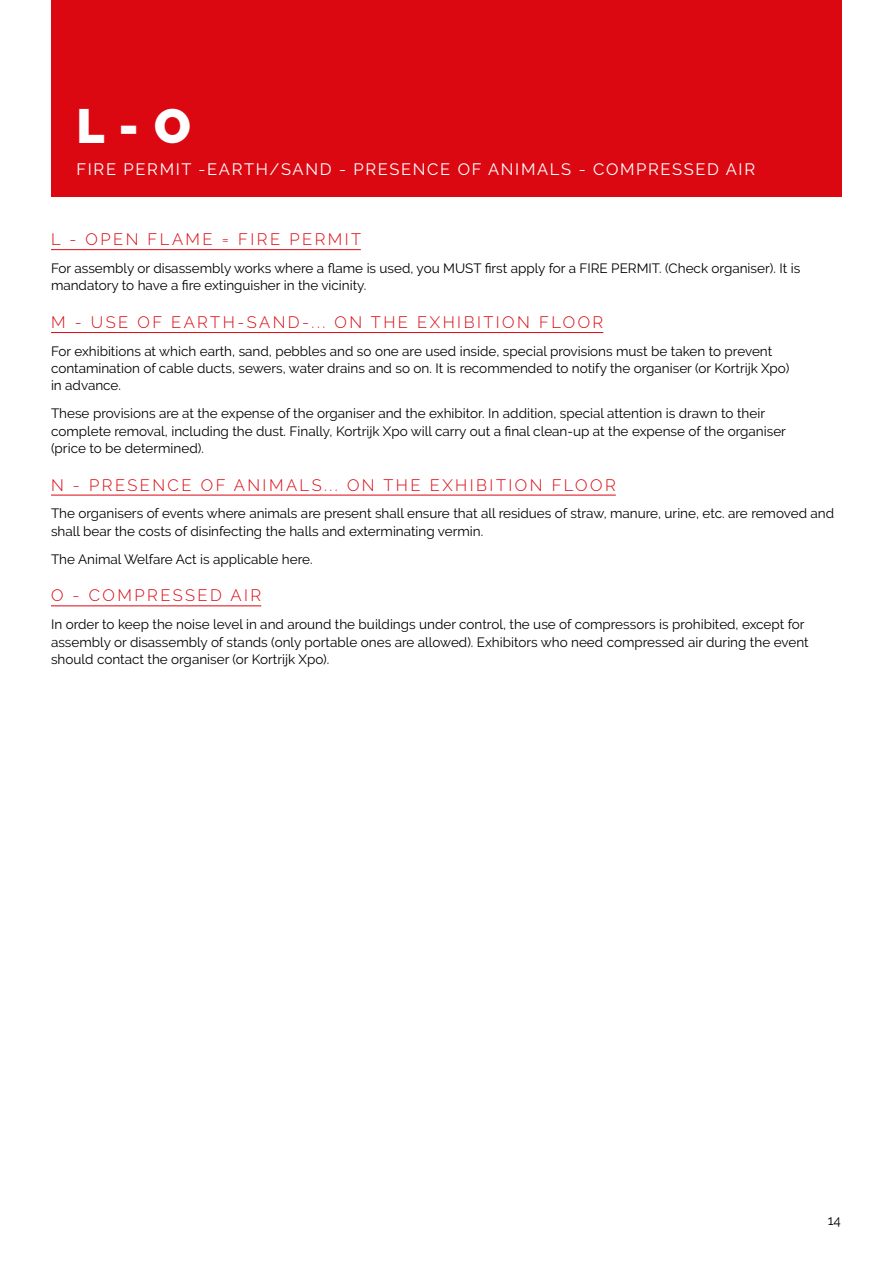
<style>
.page{position:relative;width:893px;height:1263px;background:#fff}
.page>*{position:absolute;margin:0;border:0;box-sizing:border-box;transform-origin:0 0}
.t1{font:900 48px "Raleway";color:#fff}
.t2{font:300 16.5px "Raleway";letter-spacing:.15em;color:#db0812}
.t3{font:16.5px "Raleway";letter-spacing:.1em;color:#fff}
.t4{font:13.5px/17.2px "Raleway";color:#000}
</style>
<div class="page">
<div style="left:51px;top:0;width:791px;height:196px;background:#db0812"></div>
<hr style="left:51px;top:249px;width:310px;height:1px;background:#db0812">
<hr style="left:51px;top:332px;width:552px;height:1px;background:#db0812">
<hr style="left:51px;top:495px;width:565px;height:1px;background:#db0812">
<hr style="left:51px;top:605px;width:210px;height:1px;background:#db0812">
<h1 class="t1" style="left:77px;top:99px;width:116px">L - O</h1>
<p class="t3" style="left:77px;top:160px;width:680px">FIRE PERMIT -EARTH/SAND - PRESENCE OF ANIMALS - COMPRESSED AIR</p>
<p class="t2" style="left:51px;top:230px;width:312px">L - OPEN FLAME = FIRE PERMIT</p>
<p class="t4" style="left:51px;top:260px;width:751px">For assembly or disassembly works where a flame is used, you MUST first apply for a FIRE PERMIT. (Check organiser). It is mandatory to have a fire extinguisher in the vicinity.</p>
<p class="t2" style="left:51px;top:313px;width:554px">M - USE OF EARTH-SAND-... ON THE EXHIBITION FLOOR</p>
<p class="t4" style="left:51px;top:342px;width:740px">For exhibitions at which earth, sand, pebbles and so one are used inside, special provisions must be taken to prevent contamination of cable ducts, sewers, water drains and so on. It is recommended to notify the organiser (or Kortrijk Xpo) in advance.</p>
<p class="t4" style="left:51px;top:405px;width:736px">These provisions are at the expense of the organiser and the exhibitor. In addition, special attention is drawn to their complete removal, including the dust. Finally, Kortrijk Xpo will carry out a final clean-up at the expense of the organiser (price to be determined).</p>
<p class="t2" style="left:51px;top:475px;width:566px">N - PRESENCE OF ANIMALS... ON THE EXHIBITION FLOOR</p>
<p class="t4" style="left:51px;top:505px;width:785px">The organisers of events where animals are present shall ensure that all residues of straw, manure, urine, etc. are removed and shall bear the costs of disinfecting the halls and exterminating vermin.</p>
<p class="t4" style="left:51px;top:550px;width:263px">The Animal Welfare Act is applicable here.</p>
<p class="t2" style="left:51px;top:586px;width:212px">O - COMPRESSED AIR</p>
<p class="t4" style="left:51px;top:616px;width:759px">In order to keep the noise level in and around the buildings under control, the use of compressors is prohibited, except for assembly or disassembly of stands (only portable ones are allowed). Exhibitors who need compressed air during the event should contact the organiser (or Kortrijk Xpo).</p>
<p class="t4" style="left:828px;top:1211px;width:15px">14</p>
</div>
